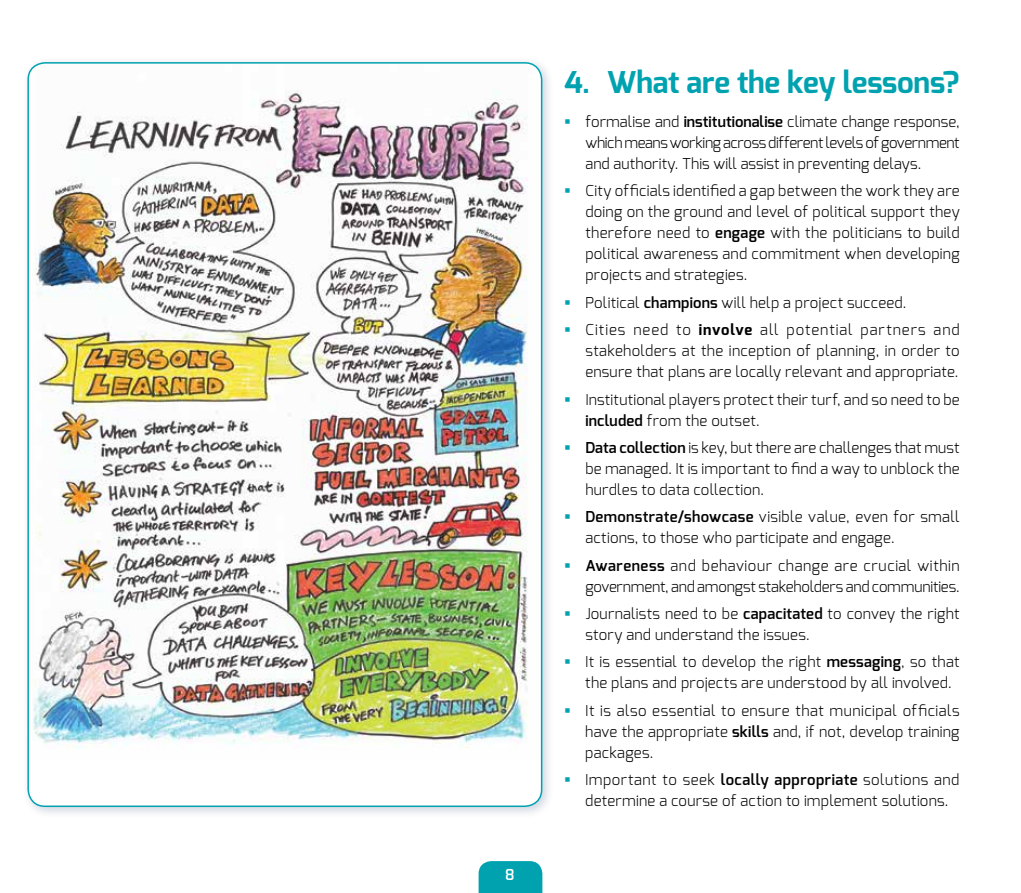
<style>
.page{position:relative;width:1021px;height:893px;background:#fff}
.page>*{position:absolute;margin:0;border:0;box-sizing:border-box;transform-origin:0 0}
.t1{font:700 30px "Exo";letter-spacing:-.005em;color:#00a2b0}
.t2{font:300 15px/21px "Exo";letter-spacing:.015em;color:#000}
.t3{font:300 15px/21px "Exo";letter-spacing:-.01em;color:#000}
.t4{font:300 15px/27.3px "Exo";letter-spacing:.055em;color:#000}
.t5{font:600 15px "Exo";color:#fff}
.s1{font-weight:600}
.s2{font-weight:700}
</style>
<div class="page">
<svg style="left:478px;top:861px;width:64px;height:32px;background:#0aa5b3"></svg>
<div style="left:21px;top:56px;width:533px;height:763px;background:#052460;opacity:.2"></div>
<div style="left:28px;top:63px;width:513px;height:743px;background:#fff;border-radius:17px"></div>
<img style="left:28px;top:63px;width:513px;height:685px">
<p class="t5" style="left:505px;top:865px;width:11px">8</p>
<h1 class="t1" style="left:564px;top:63px;width:397px">4. What are the key lessons?</h1>
<p class="t2" style="left:585px;top:111px;width:376px;text-align:justify">formalise and <span class="s1">institutionalise</span> climate change response, which means working across different levels of government and authority. This will assist in preventing delays.</p>
<p class="t2" style="left:585px;top:180px;width:376px;text-align:justify">City officials identified a gap between the work they are doing on the ground and level of political support they therefore need to <span class="s1">engage</span> with the politicians to build political awareness and commitment when developing projects and strategies.</p>
<p class="t4" style="left:585px;top:289px;width:376px">Political <span class="s1">champions</span> will help a project succeed.<br>Cities need to <span class="s2">involve</span> all potential partners and</p>
<p class="t2" style="left:585px;top:340px;width:376px">stakeholders at the inception of planning, in order to ensure that plans are locally relevant and appropriate.</p>
<p class="t2" style="left:585px;top:389px;width:376px">Institutional players protect their turf, and so need to be <span class="s1">included</span> from the outset.</p>
<p class="t2" style="left:585px;top:437px;width:376px;text-align:justify"><span class="s1">Data collection</span> is key, but there are challenges that must be managed. It is important to find a way to unblock the hurdles to data collection.</p>
<p class="t2" style="left:585px;top:506px;width:376px"><span class="s1">Demonstrate/showcase</span> visible value, even for small actions, to those who participate and engage.</p>
<p class="t3" style="left:585px;top:555px;width:376px"><span class="s1">Awareness</span> and behaviour change are crucial within government, and amongst stakeholders and communities.</p>
<p class="t2" style="left:585px;top:603px;width:376px">Journalists need to be <span class="s1">capacitated</span> to convey the right story and understand the issues.</p>
<p class="t2" style="left:585px;top:651px;width:376px">It is essential to develop the right <span class="s1">messaging</span>, so that the plans and projects are understood by all involved.</p>
<p class="t2" style="left:585px;top:700px;width:376px;text-align:justify">It is also essential to ensure that municipal officials have the appropriate <span class="s1">skills</span> and, if not, develop training packages.</p>
<p class="t2" style="left:585px;top:769px;width:376px">Important to seek <span class="s1">locally appropriate</span> solutions and determine a course of action to implement solutions.</p>
</div>
